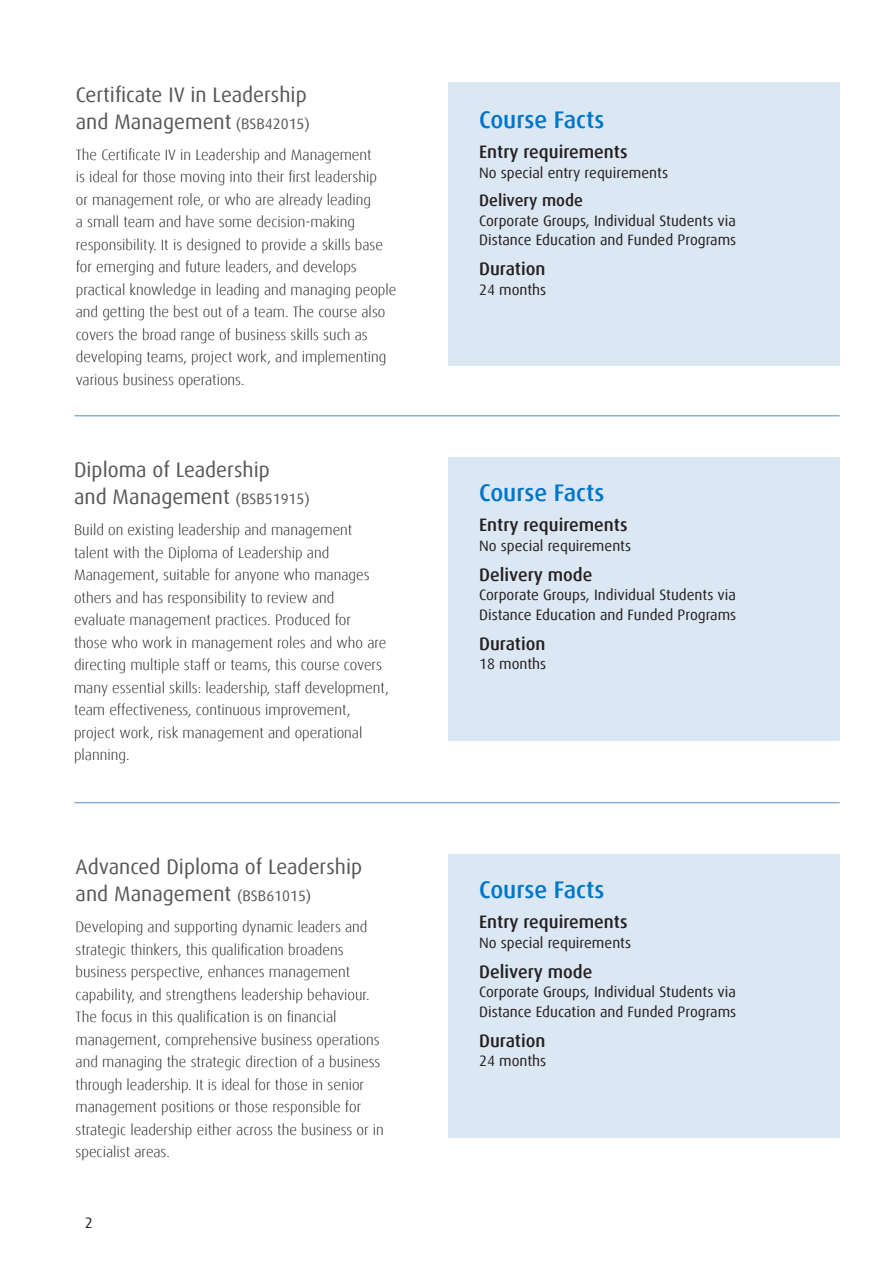
<style>
.page{position:relative;width:893px;height:1263px;background:#fff}
.page>*{position:absolute;margin:0;border:0;box-sizing:border-box;transform-origin:0 0}
.t1{font:500 24px "Dax";color:#0076c8}
.t2{font:21px/27px "Dax";color:#57585a}
.t3{font:500 18px "Dax";color:#231f20}
.t4{font:500 16.5px "Dax";color:#231f20}
.t5{font:300 15px/22.5px "Dax";color:#231f20}
.t6{font:15px/19.5px "Dax";color:#231f20}
.s1{font-size:15px}
</style>
<div class="page">
<div style="left:448px;top:457px;width:392px;height:284px;background:#dce7f4"></div>
<hr style="left:74px;top:802px;width:766px;height:1px;background:#89b0dc">
<div style="left:448px;top:82px;width:392px;height:283px;background:#dce7f4"></div>
<hr style="left:74px;top:415px;width:766px;height:1px;background:#89b0dc">
<div style="left:448px;top:854px;width:392px;height:283px;background:#dce7f4"></div>
<hr style="left:892px;top:0;width:1px;height:1263px;background:#002469">
<p class="t2" style="left:76px;top:81px;width:236px">Certificate IV in Leadership and Management <span class="s1">(BSB42015)</span></p>
<p class="t5" style="left:76px;top:143px;width:322px">The Certificate IV in Leadership and Management<br>is ideal for those moving into their first leadership<br>or management role, or who are already leading<br>a small team and have some decision-making responsibility. It is designed to provide a skills base for emerging and future leaders, and develops practical knowledge in leading and managing people and getting the best out of a team. The course also covers the broad range of business skills such as developing teams, project work, and implementing various business operations.</p>
<p class="t2" style="left:74px;top:456px;width:237px">Diploma of Leadership<br>and Management <span class="s1">(BSB51915)</span></p>
<p class="t5" style="left:74px;top:519px;width:316px">Build on existing leadership and management talent with the Diploma of Leadership and Management, suitable for anyone who manages others and has responsibility to review and evaluate management practices. Produced for<br>those who work in management roles and who are directing multiple staff or teams, this course covers many essential skills: leadership, staff development, team effectiveness, continuous improvement, project work, risk management and operational planning.</p>
<p class="t2" style="left:76px;top:853px;width:288px">Advanced Diploma of Leadership and Management <span class="s1">(BSB61015)</span></p>
<p class="t5" style="left:76px;top:916px;width:310px">Developing and supporting dynamic leaders and strategic thinkers, this qualification broadens business perspective, enhances management capability, and strengthens leadership behaviour.<br>The focus in this qualification is on financial management, comprehensive business operations and managing the strategic direction of a business through leadership. It is ideal for those in senior management positions or those responsible for strategic leadership either across the business or in specialist areas.</p>
<p class="t6" style="left:85px;top:1213px;width:9px">2</p>
<p class="t1" style="left:479px;top:107px;width:127px">Course Facts</p>
<p class="t3" style="left:479px;top:142px;width:150px">Entry requirements</p>
<p class="t6" style="left:479px;top:163px;width:190px">No special entry requirements</p>
<p class="t4" style="left:479px;top:191px;width:105px">Delivery mode</p>
<p class="t6" style="left:479px;top:211px;width:259px">Corporate Groups, Individual Students via<br>Distance Education and Funded Programs</p>
<p class="t3" style="left:479px;top:259px;width:68px">Duration</p>
<p class="t6" style="left:479px;top:280px;width:69px">24 months</p>
<p class="t1" style="left:479px;top:479px;width:127px">Course Facts</p>
<p class="t3" style="left:479px;top:515px;width:150px">Entry requirements</p>
<p class="t6" style="left:479px;top:536px;width:154px">No special requirements</p>
<p class="t3" style="left:479px;top:564px;width:115px">Delivery mode</p>
<p class="t6" style="left:479px;top:585px;width:259px">Corporate Groups, Individual Students via<br>Distance Education and Funded Programs</p>
<p class="t3" style="left:479px;top:633px;width:68px">Duration</p>
<p class="t6" style="left:479px;top:654px;width:69px">18 months</p>
<p class="t1" style="left:479px;top:876px;width:127px">Course Facts</p>
<p class="t3" style="left:479px;top:912px;width:150px">Entry requirements</p>
<p class="t6" style="left:479px;top:933px;width:154px">No special requirements</p>
<p class="t3" style="left:479px;top:961px;width:115px">Delivery mode</p>
<p class="t6" style="left:479px;top:982px;width:259px">Corporate Groups, Individual Students via<br>Distance Education and Funded Programs</p>
<p class="t3" style="left:479px;top:1030px;width:68px">Duration</p>
<p class="t6" style="left:479px;top:1051px;width:69px">24 months</p>
</div>
